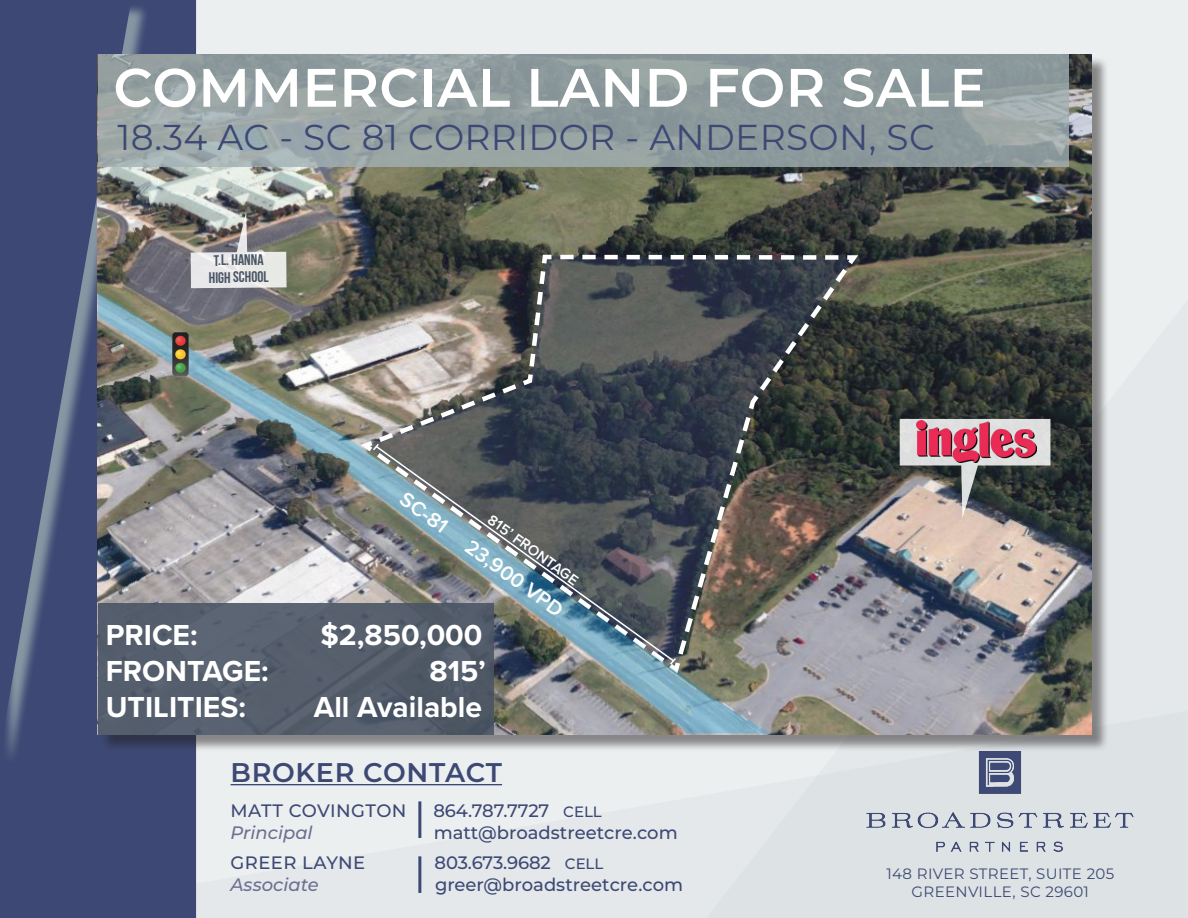
<style>
.page{position:relative;width:1188px;height:918px;background:#eceff0}
.page>*{position:absolute;margin:0;border:0;box-sizing:border-box;transform-origin:0 0}
.t1{font:600 54px "Montserrat";letter-spacing:.01em;color:#fff}
.t2{font:36px "Montserrat";letter-spacing:.01em;color:#3d4974}
.t3{font:700 30px "Proxima Nova";color:#fff}
.t4{font:600 27px "Montserrat";letter-spacing:.025em;color:#3d4974}
.t5{font:600 21px "Proxima Nova";color:#fff}
.t6{font:500 18px "Montserrat";color:#3d4974}
.t7{font:500 18px "Montserrat";letter-spacing:.025em;color:#3d4974}
.t8{font:italic 500 18px "Montserrat";color:#6e6f91}
.Table_2{font:700 15.3px/17.1px "Bebas Neue";letter-spacing:-.01em;color:#495464;text-align:center}
.t9{font:15px/18px "Montserrat";letter-spacing:.025em;color:#3d4974;text-align:center}
.t10{font:600 15px "Proxima Nova";color:#fff}
.s1{font-size:15px}
</style>
<div class="page">
<div style="left:0;top:0;width:196px;height:918px;background:#3d4974"></div>
<div style="left:707px;top:711px;width:481px;height:207px;background:#dde2e4"></div>
<img style="left:867px;top:752px;width:267px;height:99px">
<hr style="left:231px;top:784px;width:271px;height:1px;background:#3d4974">
<div style="left:2px;top:3px;width:148px;height:765px;background:#a2b1b5;opacity:.75"></div>
<svg style="left:0;top:0;width:131px;height:751px;background:#434f77"></svg>
<hr style="left:418px;top:801px;width:3px;height:37px;background:#3d4974">
<hr style="left:418px;top:856px;width:3px;height:37px;background:#3d4974">
<div style="left:100px;top:57px;width:1009px;height:696px;background:#231f20;opacity:.5"></div>
<img style="left:98px;top:54px;width:994px;height:681px">
<svg style="left:98px;top:54px;width:970px;height:113px;background:#929ea0"></svg>
<svg style="left:356px;top:252px;width:507px;height:425px;background:#545656"></svg>
<img style="left:98px;top:291px;width:672px;height:442px">
<img style="left:191px;top:212px;width:96px;height:76px">
<img style="left:374px;top:444px;width:294px;height:219px">
<svg style="left:370px;top:381px;width:151px;height:71px;background:#777775"></svg>
<svg style="left:668px;top:408px;width:87px;height:258px;background:#565656"></svg>
<svg style="left:900px;top:419px;width:150px;height:99px;background:#7d7d7a"></svg>
<img style="left:916px;top:420px;width:120px;height:43px">
<img style="left:172px;top:332px;width:17px;height:44px">
<div style="left:98px;top:603px;width:395px;height:132px;background:#555e6c"></div>
<p class="t1" style="left:113px;top:49px;width:874px">COMMERCIAL LAND FOR SALE</p>
<p class="t2" style="left:118px;top:112px;width:819px">18.34 AC - SC 81 CORRIDOR - ANDERSON, SC</p>
<p class="Table_2" style="left:209px;top:251px;width:61px">T.L. HANNA<br>HIGH SCHOOL</p>
<p class="t5" style="left:412px;top:484px;width:55px;rotate:36deg">SC-81</p>
<p class="t10" style="left:496px;top:509px;width:109px;rotate:36deg">815’ FRONTAGE</p>
<p class="t5" style="left:477px;top:531px;width:117px;rotate:36deg">23,900 VPD</p>
<p class="t3" style="left:106px;top:613px;width:93px">PRICE:</p>
<p class="t3" style="left:321px;top:613px;width:163px">$2,850,000</p>
<p class="t3" style="left:106px;top:649px;width:164px">FRONTAGE:</p>
<p class="t3" style="left:430px;top:649px;width:58px">815’</p>
<p class="t3" style="left:106px;top:685px;width:142px">UTILITIES:</p>
<p class="t3" style="left:314px;top:685px;width:170px">All Available</p>
<p class="t4" style="left:231px;top:753px;width:273px">BROKER CONTACT</p>
<p class="t7" style="left:231px;top:798px;width:177px">MATT COVINGTON</p>
<p class="t6" style="left:433px;top:798px;width:170px">864.787.7727 <span class="s1">CELL</span></p>
<p class="t8" style="left:231px;top:820px;width:84px">Principal</p>
<p class="t6" style="left:434px;top:820px;width:246px">matt@broadstreetcre.com</p>
<p class="t7" style="left:231px;top:850px;width:136px">GREER LAYNE</p>
<p class="t6" style="left:435px;top:850px;width:170px">803.673.9682 <span class="s1">CELL</span></p>
<p class="t8" style="left:231px;top:872px;width:90px">Associate</p>
<p class="t6" style="left:435px;top:872px;width:250px">greer@broadstreetcre.com</p>
<p class="t9" style="left:886px;top:864px;width:229px">148 RIVER STREET, SUITE 205<br>GREENVILLE, SC 29601</p>
</div>
